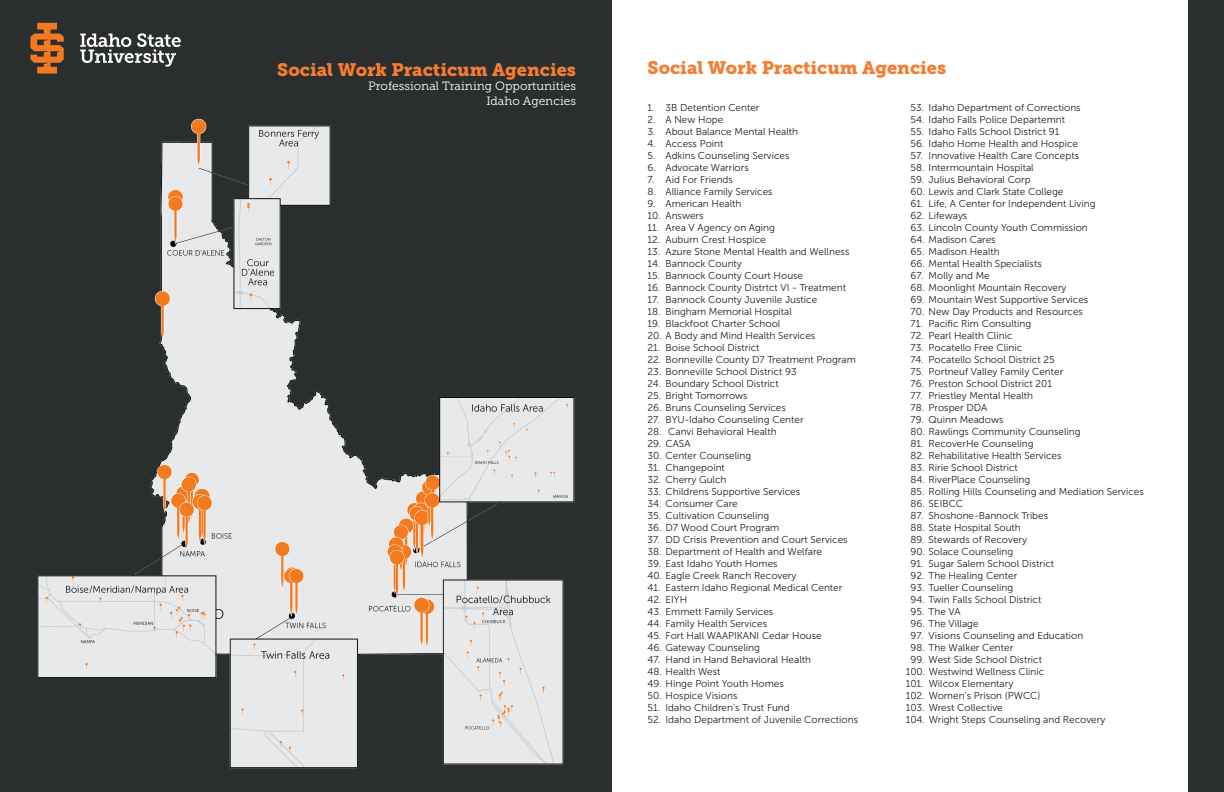
<style>
.page{position:relative;width:1224px;height:792px;background:#fff}
.page>*{position:absolute;margin:0;border:0;box-sizing:border-box;transform-origin:0 0}
.t1{font:18px "Museo Slab 900";color:#f47d31}
.t2{font:12px "Museo Slab 300";color:#fff}
.t3{font:10px "Museo Sans 300";color:#231f20}
</style>
<div class="page">
<div style="left:0;top:0;width:612px;height:792px;background:#2b2e2f"></div>
<img style="left:37px;top:118px;width:538px;height:651px">
<svg style="left:30px;top:23px;width:34px;height:51px"></svg>
<svg style="left:80px;top:33px;width:101px;height:34px"></svg>
<div style="left:1188px;top:0;width:36px;height:792px;background:#2b2e2f"></div>
<p class="t1" style="left:277px;top:59px;width:300px">Social Work Practicum Agencies</p>
<p class="t2" style="left:368px;top:80px;width:209px">Professional Training Opportunities</p>
<p class="t2" style="left:486px;top:94px;width:91px">Idaho Agencies</p>
<p class="t1" style="left:648px;top:57px;width:300px">Social Work Practicum Agencies</p>
<p class="t3" style="left:648px;top:102px;width:113px">1. 3B Detention Center</p>
<p class="t3" style="left:648px;top:114px;width:77px">2. A New Hope</p>
<p class="t3" style="left:648px;top:126px;width:152px">3. About Balance Mental Health</p>
<p class="t3" style="left:648px;top:138px;width:78px">4. Access Point</p>
<p class="t3" style="left:648px;top:150px;width:144px">5. Adkins Counseling Services</p>
<p class="t3" style="left:648px;top:162px;width:103px">6. Advocate Warriors</p>
<p class="t3" style="left:648px;top:174px;width:87px">7. Aid For Friends</p>
<p class="t3" style="left:648px;top:186px;width:127px">8. Alliance Family Services</p>
<p class="t3" style="left:648px;top:198px;width:96px">9. American Health</p>
<p class="t3" style="left:648px;top:210px;width:58px">10. Answers</p>
<p class="t3" style="left:648px;top:222px;width:129px">11. Area V Agency on Aging</p>
<p class="t3" style="left:648px;top:234px;width:120px">12. Auburn Crest Hospice</p>
<p class="t3" style="left:648px;top:246px;width:203px">13. Azure Stone Mental Health and Wellness</p>
<p class="t3" style="left:648px;top:258px;width:96px">14. Bannock County</p>
<p class="t3" style="left:648px;top:270px;width:157px">15. Bannock County Court House</p>
<p class="t3" style="left:648px;top:282px;width:200px">16. Bannock County Distrtct VI - Treatment</p>
<p class="t3" style="left:648px;top:294px;width:171px">17. Bannock County Juvenile Justice</p>
<p class="t3" style="left:648px;top:306px;width:146px">18. Bingham Memorial Hospital</p>
<p class="t3" style="left:648px;top:318px;width:134px">19. Blackfoot Charter School</p>
<p class="t3" style="left:648px;top:330px;width:169px">20. A Body and Mind Health Services</p>
<p class="t3" style="left:648px;top:342px;width:114px">21. Boise School District</p>
<p class="t3" style="left:648px;top:354px;width:210px">22. Bonneville County D7 Treatment Program</p>
<p class="t3" style="left:648px;top:366px;width:151px">23. Bonneville School District 93</p>
<p class="t3" style="left:648px;top:378px;width:133px">24. Boundary School District</p>
<p class="t3" style="left:648px;top:390px;width:102px">25. Bright Tomorrows</p>
<p class="t3" style="left:648px;top:402px;width:140px">26. Bruns Counseling Services</p>
<p class="t3" style="left:648px;top:414px;width:158px">27. BYU-Idaho Counseling Center</p>
<p class="t3" style="left:648px;top:426px;width:131px">28. Canvi Behavioral Health</p>
<p class="t3" style="left:648px;top:438px;width:44px">29. CASA</p>
<p class="t3" style="left:648px;top:450px;width:105px">30. Center Counseling</p>
<p class="t3" style="left:648px;top:462px;width:79px">31. Changepoint</p>
<p class="t3" style="left:648px;top:474px;width:80px">32. Cherry Gulch</p>
<p class="t3" style="left:648px;top:486px;width:154px">33. Childrens Supportive Services</p>
<p class="t3" style="left:648px;top:498px;width:92px">34. Consumer Care</p>
<p class="t3" style="left:648px;top:510px;width:123px">35. Cultivation Counseling</p>
<p class="t3" style="left:648px;top:522px;width:133px">36. D7 Wood Court Program</p>
<p class="t3" style="left:648px;top:534px;width:202px">37. DD Crisis Prevention and Court Services</p>
<p class="t3" style="left:648px;top:546px;width:176px">38. Department of Health and Welfare</p>
<p class="t3" style="left:648px;top:558px;width:132px">39. East Idaho Youth Homes</p>
<p class="t3" style="left:648px;top:570px;width:150px">40. Eagle Creek Ranch Recovery</p>
<p class="t3" style="left:648px;top:582px;width:196px">41. Eastern Idaho Regional Medical Center</p>
<p class="t3" style="left:648px;top:594px;width:41px">42. EIYH</p>
<p class="t3" style="left:648px;top:606px;width:127px">43. Emmett Family Services</p>
<p class="t3" style="left:648px;top:618px;width:121px">44. Family Health Services</p>
<p class="t3" style="left:648px;top:630px;width:176px">45. Fort Hall WAAPIKANI Cedar House</p>
<p class="t3" style="left:648px;top:642px;width:114px">46. Gateway Counseling</p>
<p class="t3" style="left:648px;top:654px;width:165px">47. Hand in Hand Behavioral Health</p>
<p class="t3" style="left:648px;top:666px;width:75px">48. Health West</p>
<p class="t3" style="left:648px;top:678px;width:138px">49. Hinge Point Youth Homes</p>
<p class="t3" style="left:648px;top:690px;width:91px">50. Hospice Visions</p>
<p class="t3" style="left:648px;top:702px;width:144px">51. Idaho Children’s Trust Fund</p>
<p class="t3" style="left:648px;top:714px;width:212px">52. Idaho Department of Juvenile Corrections</p>
<p class="t3" style="left:911px;top:102px;width:172px">53. Idaho Department of Corrections</p>
<p class="t3" style="left:911px;top:114px;width:156px">54. Idaho Falls Police Departemnt</p>
<p class="t3" style="left:911px;top:126px;width:150px">55. Idaho Falls School District 91</p>
<p class="t3" style="left:911px;top:138px;width:169px">56. Idaho Home Health and Hospice</p>
<p class="t3" style="left:911px;top:150px;width:170px">57. Innovative Health Care Concepts</p>
<p class="t3" style="left:911px;top:162px;width:125px">58. Intermountain Hospital</p>
<p class="t3" style="left:911px;top:174px;width:122px">59. Julius Behavioral Corp</p>
<p class="t3" style="left:911px;top:186px;width:154px">60. Lewis and Clark State College</p>
<p class="t3" style="left:911px;top:198px;width:186px">61. Life, A Center for Independent Living</p>
<p class="t3" style="left:911px;top:210px;width:58px">62. Lifeways</p>
<p class="t3" style="left:911px;top:222px;width:179px">63. Lincoln County Youth Commission</p>
<p class="t3" style="left:911px;top:234px;width:87px">64. Madison Cares</p>
<p class="t3" style="left:911px;top:246px;width:91px">65. Madison Health</p>
<p class="t3" style="left:911px;top:258px;width:133px">66. Mental Health Specialists</p>
<p class="t3" style="left:911px;top:270px;width:81px">67. Molly and Me</p>
<p class="t3" style="left:911px;top:282px;width:157px">68. Moonlight Mountain Recovery</p>
<p class="t3" style="left:911px;top:294px;width:179px">69. Mountain West Supportive Services</p>
<p class="t3" style="left:911px;top:306px;width:174px">70. New Day Products and Resources</p>
<p class="t3" style="left:911px;top:318px;width:122px">71. Pacific Rim Consulting</p>
<p class="t3" style="left:911px;top:330px;width:103px">72. Pearl Health Clinic</p>
<p class="t3" style="left:911px;top:342px;width:113px">73. Pocatello Free Clinic</p>
<p class="t3" style="left:911px;top:354px;width:146px">74. Pocatello School District 25</p>
<p class="t3" style="left:911px;top:366px;width:154px">75. Portneuf Valley Family Center</p>
<p class="t3" style="left:911px;top:378px;width:143px">76. Preston School District 201</p>
<p class="t3" style="left:911px;top:390px;width:124px">77. Priestley Mental Health</p>
<p class="t3" style="left:911px;top:402px;width:78px">78. Prosper DDA</p>
<p class="t3" style="left:911px;top:414px;width:94px">79. Quinn Meadows</p>
<p class="t3" style="left:911px;top:426px;width:171px">80. Rawlings Community Counseling</p>
<p class="t3" style="left:911px;top:438px;width:124px">81. RecoverHe Counseling</p>
<p class="t3" style="left:911px;top:450px;width:152px">82. Rehabilitative Health Services</p>
<p class="t3" style="left:911px;top:462px;width:109px">83. Ririe School District</p>
<p class="t3" style="left:911px;top:474px;width:121px">84. RiverPlace Counseling</p>
<p class="t3" style="left:911px;top:486px;width:235px">85. Rolling Hills Counseling and Mediation Services</p>
<p class="t3" style="left:911px;top:498px;width:54px">86. SEIBCC</p>
<p class="t3" style="left:911px;top:510px;width:139px">87. Shoshone-Bannock Tribes</p>
<p class="t3" style="left:911px;top:522px;width:112px">88. State Hospital South</p>
<p class="t3" style="left:911px;top:534px;width:118px">89. Stewards of Recovery</p>
<p class="t3" style="left:911px;top:546px;width:104px">90. Solace Counseling</p>
<p class="t3" style="left:911px;top:558px;width:145px">91. Sugar Salem School District</p>
<p class="t3" style="left:911px;top:570px;width:108px">92. The Healing Center</p>
<p class="t3" style="left:911px;top:582px;width:104px">93. Tueller Counseling</p>
<p class="t3" style="left:911px;top:594px;width:132px">94. Twin Falls School District</p>
<p class="t3" style="left:911px;top:606px;width:52px">95. The VA</p>
<p class="t3" style="left:911px;top:618px;width:70px">96. The Village</p>
<p class="t3" style="left:911px;top:630px;width:174px">97. Visions Counseling and Education</p>
<p class="t3" style="left:911px;top:642px;width:104px">98. The Walker Center</p>
<p class="t3" style="left:911px;top:654px;width:133px">99. West Side School District</p>
<p class="t3" style="left:906px;top:666px;width:140px">100. Westwind Wellness Clinic</p>
<p class="t3" style="left:906px;top:678px;width:109px">101. Wilcox Elementary</p>
<p class="t3" style="left:906px;top:690px;width:136px">102. Women’s Prison (PWCC)</p>
<p class="t3" style="left:906px;top:702px;width:99px">103. Wrest Collective</p>
<p class="t3" style="left:906px;top:714px;width:201px">104. Wright Steps Counseling and Recovery</p>
</div>
